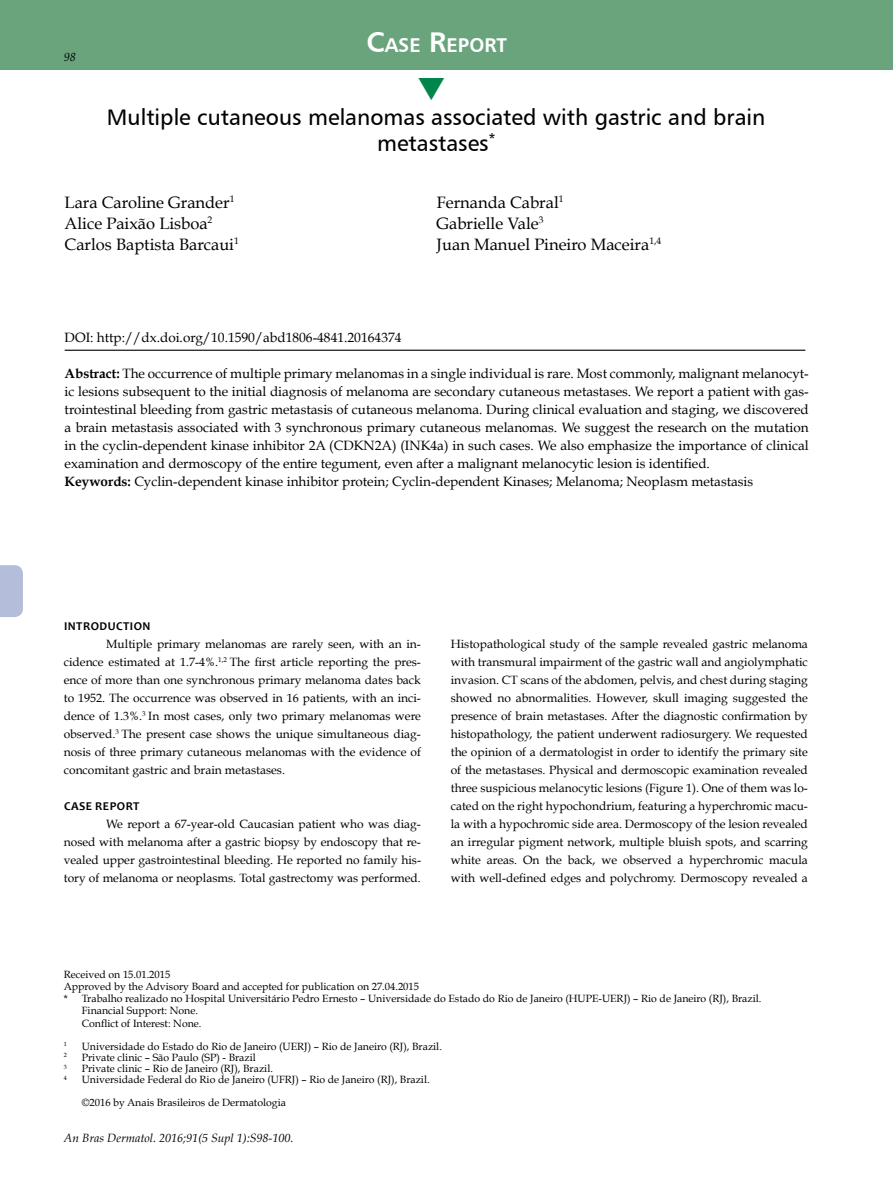
<style>
.page{position:relative;width:893px;height:1191px;background:#fff}
.page>*{position:absolute;margin:0;border:0;box-sizing:border-box;transform-origin:0 0}
.t1{font:22.5px/25.5px "Humanist 777 BT Roman B";color:#000;text-align:center}
.t2{font:19.95px "Humanist 777 BT Bold B";color:#fff}
.t3{font:16.5px "Book Antiqua";color:#000}
.t4{font:13.5px/18px "Book Antiqua";color:#000}
.t5{font:12px/18px "Book Antiqua";color:#000;text-align:justify}
.t6{font:italic 12px "Book Antiqua";color:#000}
.t7{font:700 12px "Candara";letter-spacing:.04em;color:#000}
.t8{font:10.5px/12.8px "Book Antiqua";color:#000}
.t9{font:6.15px "Book Antiqua";color:#000}
.s1{font-size:28.5px}
.s2{font-weight:700}
</style>
<div class="page">
<svg style="left:0;top:565px;width:23px;height:52px"></svg>
<div style="left:0;top:0;width:893px;height:70px;background:#6aa47d"></div>
<hr style="left:65px;top:350px;width:740px;height:1px;background:#000">
<p class="t6" style="left:64px;top:50px;width:13px">98</p>
<h2 class="t2" style="left:366px;top:33px;width:142px"><span class="s1">C</span>ASE <span class="s1">R</span>EPORT</h2>
<h1 class="t1" style="left:107px;top:104px;width:660px">Multiple cutaneous melanomas associated with gastric and brain metastases<sup>*</sup></h1>
<h3 class="t3" style="left:65px;top:192px;width:171px">Lara Caroline Grander<sup>1</sup></h3>
<h3 class="t3" style="left:437px;top:192px;width:128px">Fernanda Cabral<sup>1</sup></h3>
<h3 class="t3" style="left:65px;top:213px;width:149px">Alice Paixão Lisboa<sup>2</sup></h3>
<h3 class="t3" style="left:437px;top:213px;width:108px">Gabrielle Vale<sup>3</sup></h3>
<h3 class="t3" style="left:65px;top:234px;width:176px">Carlos Baptista Barcaui<sup>1</sup></h3>
<h3 class="t3" style="left:437px;top:234px;width:226px">Juan Manuel Pineiro Maceira<sup>1,4</sup></h3>
<p class="t4" style="left:65px;top:328px;width:338px">DOI: http://dx.doi.org/10.1590/abd1806-4841.20164374</p>
<p class="t4" style="left:65px;top:364px;width:746px"><span class="s2">Abstract:</span> The occurrence of multiple primary melanomas in a single individual is rare. Most commonly, malignant melanocyt&shy;ic lesions subsequent to the initial diagnosis of melanoma are secondary cutaneous metastases. We report a patient with gas&shy;trointestinal bleeding from gastric metastasis of cutaneous melanoma. During clinical evaluation and staging, we discovered a brain metastasis associated with 3 synchronous primary cutaneous melanomas. We suggest the research on the mutation in the cyclin-dependent kinase inhibitor 2A (CDKN2A) (INK4a) in such cases. We also emphasize the importance of clinical examination and dermoscopy of the entire tegument, even after a malignant melanocytic lesion is identified.<br><span class="s2">Keywords:</span> Cyclin-dependent kinase inhibitor protein; Cyclin-dependent Kinases; Melanoma; Neoplasm metastasis</p>
<p class="t7" style="left:64px;top:619px;width:88px">INTRODUCTION</p>
<p class="t5" style="left:64px;top:635px;width:359px;text-indent:43px">Multiple primary melanomas are rarely seen, with an in&shy;cidence estimated at 1.7-4%.<sup>1,2</sup> The first article reporting the pres&shy;ence of more than one synchronous primary melanoma dates back to 1952. The occurrence was observed in 16 patients, with an inci&shy;dence of 1.3%.<sup>3</sup> In most cases, only two primary melanomas were observed.<sup>3</sup> The present case shows the unique simultaneous diag&shy;nosis of three primary cutaneous melanomas with the evidence of concomitant gastric and brain metastases.</p>
<p class="t7" style="left:64px;top:799px;width:77px">CASE REPORT</p>
<p class="t5" style="left:64px;top:815px;width:359px;text-indent:43px">We report a 67-year-old Caucasian patient who was diag&shy;nosed with melanoma after a gastric biopsy by endoscopy that re&shy;vealed upper gastrointestinal bleeding. He reported no family his&shy;tory of melanoma or neoplasms. Total gastrectomy was performed.</p>
<p class="t5" style="left:451px;top:635px;width:359px">Histopathological study of the sample revealed gastric melanoma with transmural impairment of the gastric wall and angiolymphatic invasion. CT scans of the abdomen, pelvis, and chest during staging showed no abnormalities. However, skull imaging suggested the presence of brain metastases. After the diagnostic confirmation by histopathology, the patient underwent radiosurgery. We requested the opinion of a dermatologist in order to identify the primary site of the metastases. Physical and dermoscopic examination revealed three suspicious melanocytic lesions (Figure 1). One of them was lo&shy;cated on the right hypochondrium, featuring a hyperchromic macu&shy;la with a hypochromic side area. Dermoscopy of the lesion revealed an irregular pigment network, multiple bluish spots, and scarring white areas. On the back, we observed a hyperchromic macula with well-defined edges and polychromy. Dermoscopy revealed a</p>
<p class="t8" style="left:64px;top:967px;width:357px">Received on 15.01.2015<br>Approved by the Advisory Board and accepted for publication on 27.04.2015</p>
<p class="t8" style="left:82px;top:991px;width:681px;text-indent:-18px">* Trabalho realizado no Hospital Universitário Pedro Ernesto – Universidade do Estado do Rio de Janeiro (HUPE-UERJ) – Rio de Janeiro (RJ), Brazil.<br>Financial Support: None.<br>Conflict of Interest: None.</p>
<p class="t9" style="left:64px;top:1040px;width:5px">1</p>
<p class="t8" style="left:82px;top:1039px;width:362px">Universidade do Estado do Rio de Janeiro (UERJ) – Rio de Janeiro (RJ), Brazil.</p>
<p class="t9" style="left:64px;top:1051px;width:5px">2</p>
<p class="t8" style="left:82px;top:1051px;width:176px">Private clinic – São Paulo (SP) - Brazil</p>
<p class="t9" style="left:64px;top:1062px;width:5px">3</p>
<p class="t8" style="left:82px;top:1062px;width:193px">Private clinic – Rio de Janeiro (RJ), Brazil.</p>
<p class="t9" style="left:64px;top:1074px;width:5px">4</p>
<p class="t8" style="left:82px;top:1068px;width:349px;line-height:22.5px">Universidade Federal do Rio de Janeiro (UFRJ) – Rio de Janeiro (RJ), Brazil. ©2016 by Anais Brasileiros de Dermatologia</p>
<p class="t6" style="left:64px;top:1131px;width:231px">An Bras Dermatol. 2016;91(5 Supl 1):S98-100.</p>
</div>
